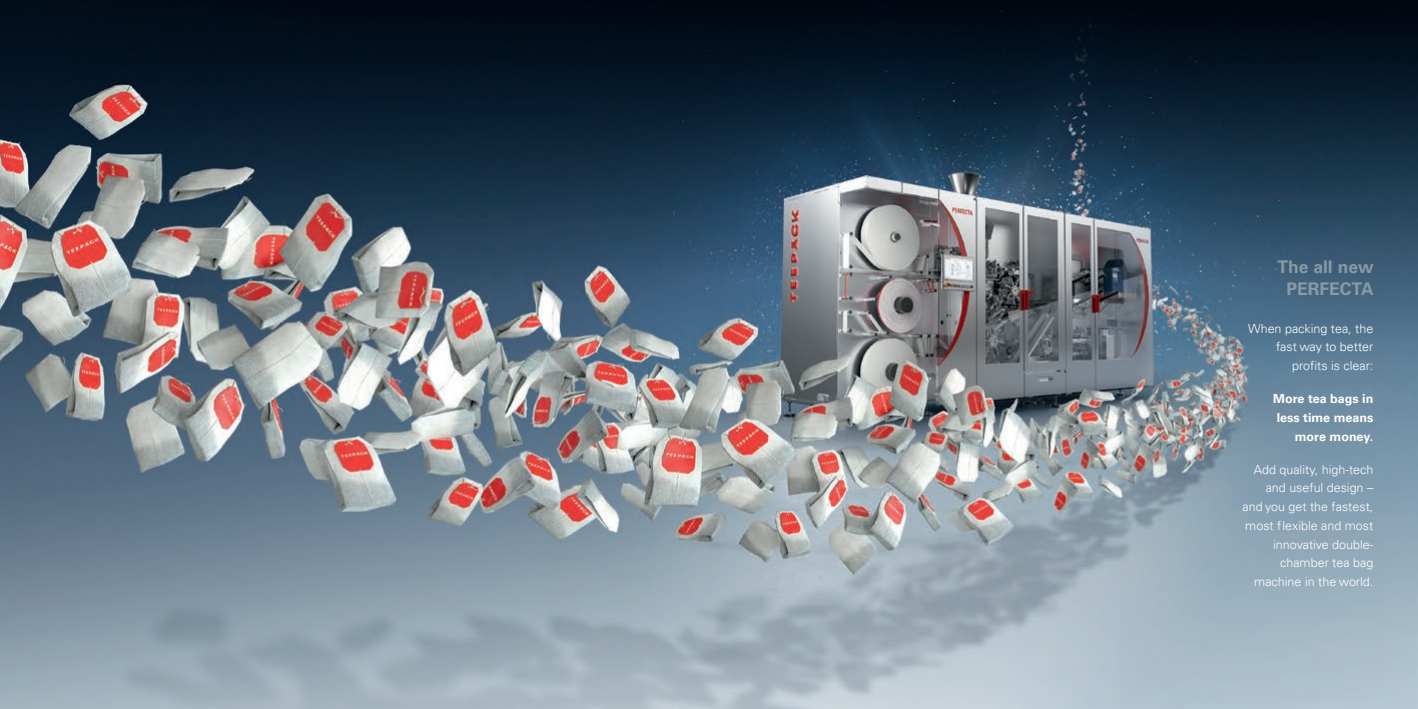
<style>
.page{position:relative;width:1418px;height:709px;background:#fff}
.page>*{position:absolute;margin:0;border:0;box-sizing:border-box;transform-origin:0 0}
.t1{font:700 17.5px/22.5px "Univers";color:#8999a5;text-align:center}
.t2{font:300 12.5px/18.8px "Univers";color:#fff;text-align:right}
.t3{font:700 12.5px/18.8px "Univers";color:#fff;text-align:right}
</style>
<div class="page">
<img style="left:0;top:0;width:1417px;height:709px">
<h1 class="t1" style="left:1277px;top:255px;width:98px">The all new<br>PERFECTA</h1>
<p class="t2" style="left:1248px;top:319px;width:127px">When packing tea, the fast way to better profits is clear:</p>
<p class="t3" style="left:1273px;top:389px;width:102px">More tea bags in less time means more money.</p>
<p class="t2" style="left:1242px;top:460px;width:132px">Add quality, high-tech and useful design – and you get the fastest, most f lexible and most innovative double&shy;chamber tea bag machine in the world.</p>
</div>
